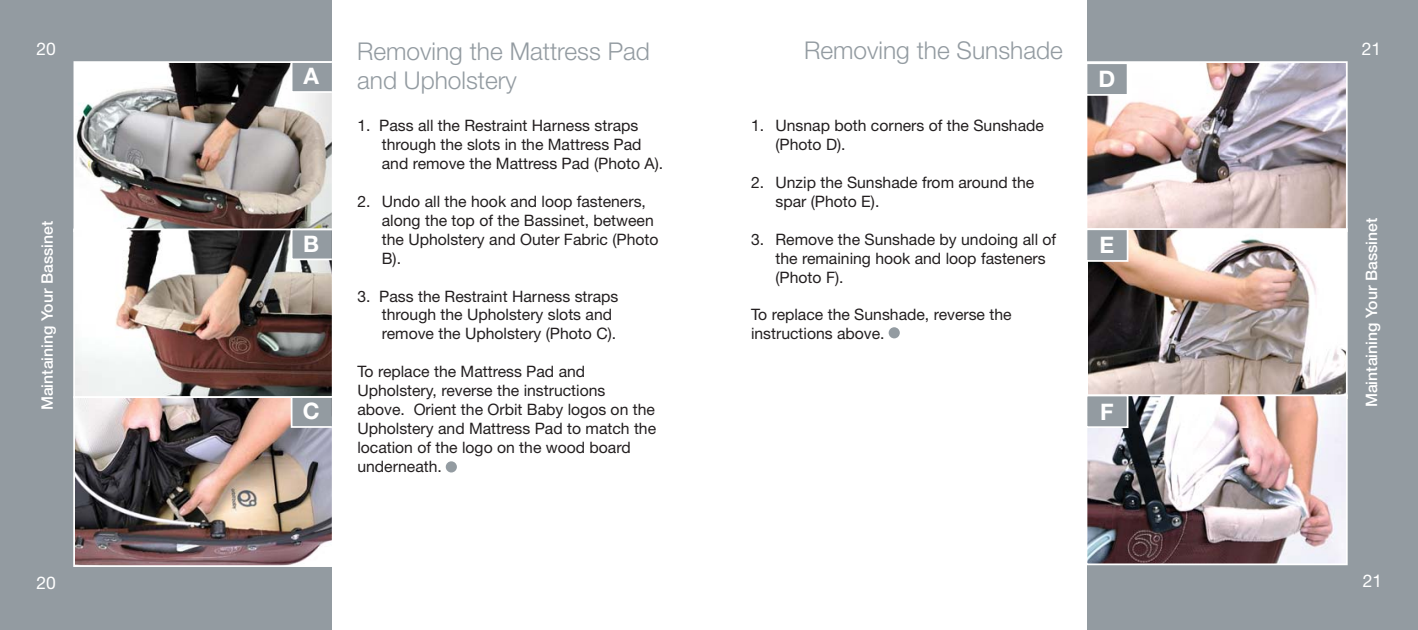
<style>
.page{position:relative;width:1418px;height:630px;background:#fff}
.page>*{position:absolute;margin:0;border:0;box-sizing:border-box;transform-origin:0 0}
.t1{font:300 24.5px/29.4px "Helvetica Neue LT Std";color:#939ba1}
.t2{font:700 22.75px "Helvetica Neue LT Std";color:#fff}
.t3{font:17.5px "Helvetica Neue LT Std";color:#fff}
.t4{font:15.75px/18.9px "Helvetica Neue LT Std";color:#231f20}
.t5{font:500 15.75px "Helvetica Neue LT Std";color:#fff}
</style>
<div class="page">
<div style="left:62px;top:0;width:270px;height:630px;background:#939ba1"></div>
<div style="left:0;top:0;width:79px;height:630px;background:#939ba1"></div>
<div style="left:1087px;top:0;width:331px;height:630px;background:#939ba1"></div>
<img style="left:1087px;top:61px;width:261px;height:166px">
<img style="left:1087px;top:227px;width:261px;height:167px">
<img style="left:73px;top:61px;width:259px;height:167px">
<img style="left:73px;top:228px;width:259px;height:167px">
<img style="left:73px;top:395px;width:259px;height:172px">
<img style="left:1087px;top:394px;width:261px;height:172px">
<div style="left:446px;top:461px;width:11px;height:11px;background:#939ba1;border-radius:50%"></div>
<div style="left:888px;top:327px;width:12px;height:11px;background:#939ba1;border-radius:50%"></div>
<svg style="left:290px;top:61px;width:42px;height:33px"></svg>
<svg style="left:290px;top:228px;width:42px;height:33px"></svg>
<div style="left:1086px;top:63px;width:41px;height:32px;background:#939ba1"></div>
<div style="left:1085px;top:62px;width:43px;height:34px;border:2px solid #fff"></div>
<div style="left:1086px;top:229px;width:41px;height:32px;background:#939ba1"></div>
<div style="left:1085px;top:228px;width:43px;height:34px;border:2px solid #fff"></div>
<svg style="left:290px;top:395px;width:42px;height:34px"></svg>
<div style="left:1086px;top:396px;width:41px;height:31px;background:#939ba1"></div>
<div style="left:1085px;top:395px;width:43px;height:33px;border:2px solid #fff"></div>
<p class="t3" style="left:37px;top:43px;width:21px">20</p>
<p class="t5" style="left:42px;top:410px;width:191px;rotate:-90deg">Maintaining Your Bassinet</p>
<p class="t5" style="left:41px;top:391px;width:148px;rotate:-90deg">Using Your Bassinet</p>
<p class="t3" style="left:37px;top:577px;width:21px">20</p>
<h1 class="t1" style="left:804px;top:39px;width:260px">Removing the Sunshade</h1>
<h1 class="t1" style="left:357px;top:39px;width:294px">Removing the Mattress Pad and Upholstery</h1>
<p class="t4" style="left:382px;top:118px;width:283px;text-indent:-25px">1. Pass all the Restraint Harness straps through the slots in the Mattress Pad and remove the Mattress Pad (Photo A).</p>
<p class="t4" style="left:382px;top:194px;width:278px;text-indent:-25px">2. Undo all the hook and loop fasteners, along the top of the Bassinet, between the Upholstery and Outer Fabric (Photo<br>B).</p>
<p class="t4" style="left:382px;top:288px;width:238px;text-indent:-25px">3. Pass the Restraint Harness straps through the Upholstery slots and remove the Upholstery (Photo C).</p>
<p class="t4" style="left:357px;top:364px;width:300px">To replace the Mattress Pad and Upholstery, reverse the instructions above. Orient the Orbit Baby logos on the Upholstery and Mattress Pad to match the location of the logo on the wood board underneath.</p>
<h2 class="t2" style="left:303px;top:68px;width:17px">A</h2>
<h2 class="t2" style="left:1098px;top:71px;width:18px">D</h2>
<p class="t4" style="left:775px;top:118px;width:270px;text-indent:-25px">1. Unsnap both corners of the Sunshade (Photo D).</p>
<p class="t4" style="left:775px;top:175px;width:260px;text-indent:-25px">2. Unzip the Sunshade from around the spar (Photo E).</p>
<p class="t4" style="left:775px;top:232px;width:282px;text-indent:-25px">3. Remove the Sunshade by undoing all of the remaining hook and loop fasteners (Photo F).</p>
<p class="t4" style="left:751px;top:307px;width:262px">To replace the Sunshade, reverse the instructions above.</p>
<h2 class="t2" style="left:303px;top:236px;width:18px">B</h2>
<h2 class="t2" style="left:1099px;top:237px;width:16px">E</h2>
<h2 class="t2" style="left:303px;top:403px;width:18px">C</h2>
<h2 class="t2" style="left:1100px;top:403px;width:15px">F</h2>
<p class="t3" style="left:1361px;top:43px;width:21px">21</p>
<p class="t5" style="left:1365px;top:407px;width:191px;rotate:-90deg">Maintaining Your Bassinet</p>
<p class="t5" style="left:1365px;top:391px;width:148px;rotate:-90deg">Using Your Bassinet</p>
<p class="t3" style="left:1362px;top:575px;width:21px">21</p>
</div>
